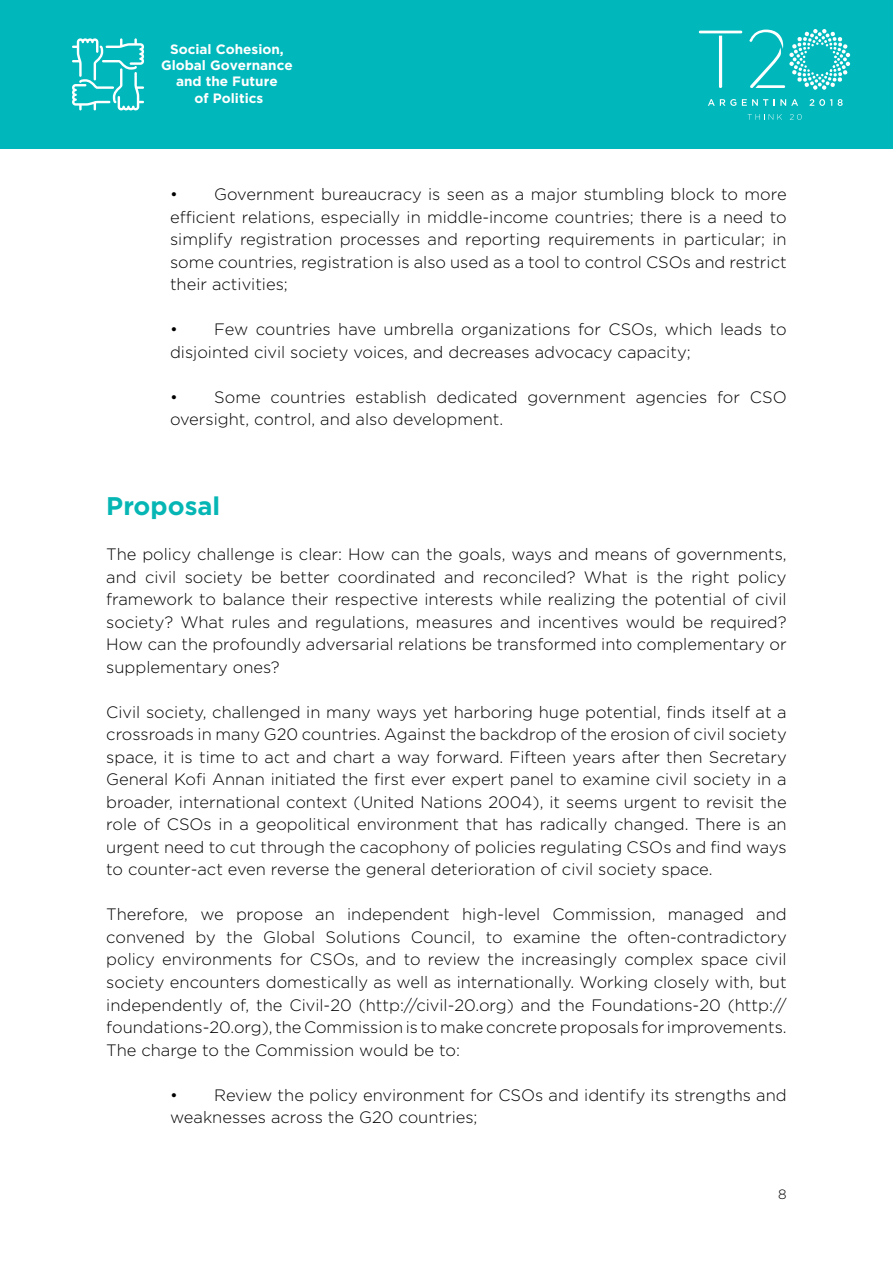
<style>
.page{position:relative;width:893px;height:1263px;background:#fff}
.page>*{position:absolute;margin:0;border:0;box-sizing:border-box;transform-origin:0 0}
.t1{font:700 25.5px "Gotham HTF";color:#06b6b4}
.t2{font:300 16.5px/22.5px "Gotham";color:#000;text-align:justify}
.t3{font:700 13.5px/16.2px "Gotham";color:#fff;text-align:center}
.t4{font:300 13.5px "Gotham";color:#000}
</style>
<div class="page">
<div style="left:0;top:0;width:893px;height:149px;background:#00b8bc"></div>
<svg style="left:749px;top:29px;width:101px;height:61px"></svg>
<svg style="left:708px;top:99px;width:28px;height:7px"></svg>
<svg style="left:742px;top:99px;width:26px;height:7px"></svg>
<svg style="left:774px;top:99px;width:24px;height:7px"></svg>
<svg style="left:810px;top:99px;width:22px;height:7px"></svg>
<svg style="left:838px;top:99px;width:5px;height:7px"></svg>
<svg style="left:699px;top:31px;width:43px;height:57px"></svg>
<svg style="left:748px;top:114px;width:34px;height:6px"></svg>
<svg style="left:790px;top:114px;width:12px;height:6px"></svg>
<svg style="left:72px;top:38px;width:72px;height:72px"></svg>
<p class="t3" style="left:161px;top:42px;width:133px">Social Cohesion,<br>Global Governance and the Future<br>of Politics</p>
<p class="t2" style="left:170px;top:183px;width:618px">• Government bureaucracy is seen as a major stumbling block to more efficient relations, especially in middle-income countries; there is a need to simplify registration processes and reporting requirements in particular; in some countries, registration is also used as a tool to control CSOs and restrict their activities;</p>
<p class="t2" style="left:170px;top:318px;width:618px">• Few countries have umbrella organizations for CSOs, which leads to disjointed civil society voices, and decreases advocacy capacity;</p>
<p class="t2" style="left:170px;top:385px;width:618px">• Some countries establish dedicated government agencies for CSO oversight, control, and also development.</p>
<h1 class="t1" style="left:106px;top:496px;width:115px">Proposal</h1>
<p class="t2" style="left:106px;top:544px;width:682px">The policy challenge is clear: How can the goals, ways and means of governments, and civil society be better coordinated and reconciled? What is the right policy framework to balance their respective interests while realizing the potential of civil society? What rules and regulations, measures and incentives would be required?<br>How can the profoundly adversarial relations be transformed into complementary or supplementary ones?</p>
<p class="t2" style="left:106px;top:702px;width:682px">Civil society, challenged in many ways yet harboring huge potential, finds itself at a crossroads in many G20 countries. Against the backdrop of the erosion of civil society space, it is time to act and chart a way forward. Fifteen years after then Secretary General Kofi Annan initiated the first ever expert panel to examine civil society in a broader, international context (United Nations 2004), it seems urgent to revisit the role of CSOs in a geopolitical environment that has radically changed. There is an urgent need to cut through the cacophony of policies regulating CSOs and find ways to counter-act even reverse the general deterioration of civil society space.</p>
<p class="t2" style="left:106px;top:904px;width:682px">Therefore, we propose an independent high-level Commission, managed and convened by the Global Solutions Council, to examine the often-contradictory policy environments for CSOs, and to review the increasingly complex space civil society encounters domestically as well as internationally. Working closely with, but independently of, the Civil-20 (http://civil-20.org) and the Foundations-20 (http:// foundations-20.org), the Commission is to make concrete proposals for improvements.<br>The charge to the Commission would be to:</p>
<p class="t2" style="left:170px;top:1083px;width:618px">• Review the policy environment for CSOs and identify its strengths and weaknesses across the G20 countries;</p>
<p class="t4" style="left:778px;top:1188px;width:10px">8</p>
</div>
